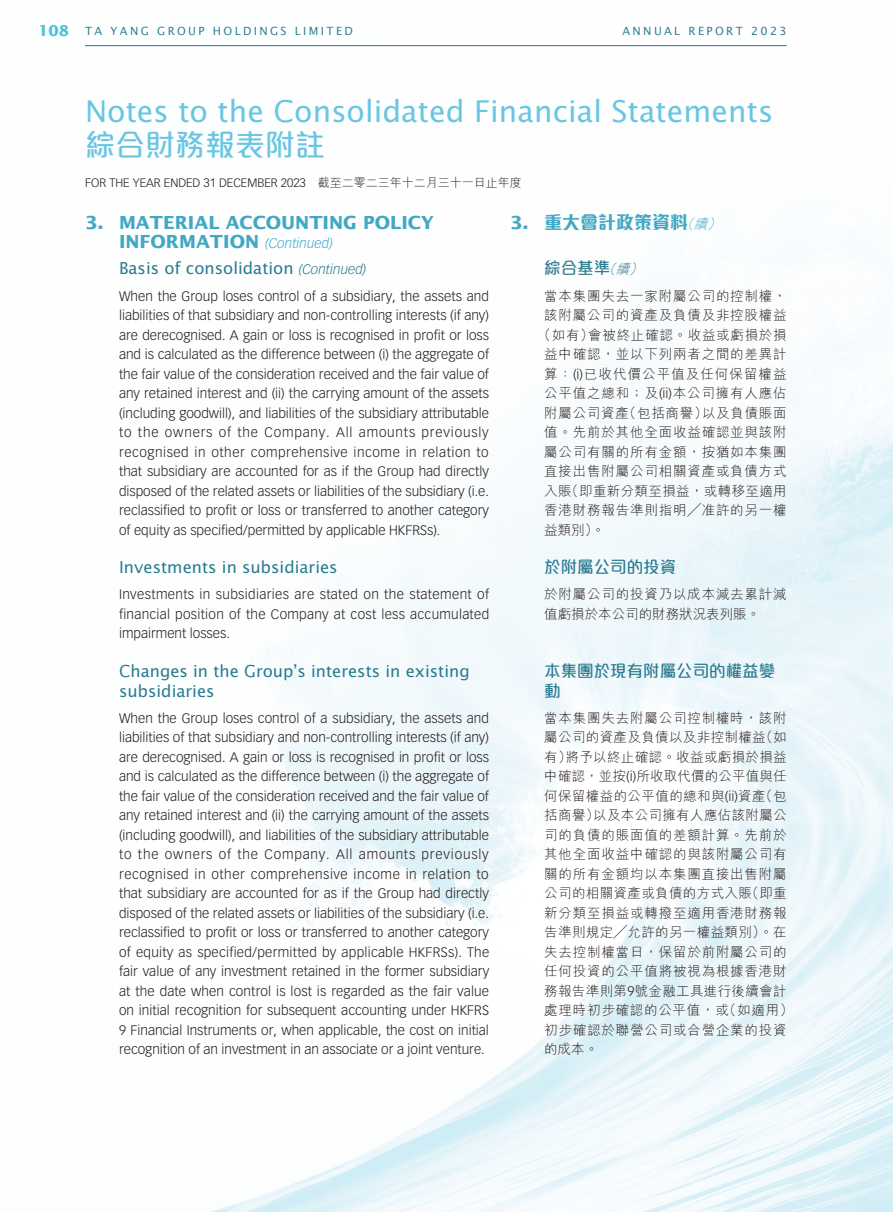
<style>
.page{position:relative;width:893px;height:1212px;background:#fff}
.page>*{position:absolute;margin:0;border:0;box-sizing:border-box;transform-origin:0 0}
.t1{font:30px "Lucida Sans Std";color:#69c6e2}
.t2{font:500 30px "M Elle HK";color:#69c6e2}
.t3{font:700 18px/19.5px "Lucida Sans Std";color:#42a8c3}
.t4{font:800 18px "M Elle HK";color:#42a8c3}
.t5{font:16.5px/19.5px "Lucida Sans Std";color:#297a8f}
.t6{font:500 16.5px/19.5px "M Elle HK";color:#297a8f}
.t7{font:700 15px "Lucida Sans Std";color:#4dc0df}
.t8{font:300 13.5px/19.5px "Vectora LT Std";color:#231916;text-align:justify}
.t9{font:300 13.5px/19.5px "M Hei HK";letter-spacing:.06em;color:#231916}
.t10{font:300 13.5px "M Hei HK";letter-spacing:.025em;color:#231916}
.t11{font:300 12px "Vectora LT Std";color:#231916}
.t12{font:11.25px "Lucida Sans Std";letter-spacing:.21em;color:#297a8f}
.s1{font-family:"M Hei HK"}
.s2{font-family:"Vectora LT Std";font-weight:300;font-style:italic;font-size:13.5px}
.s3{font-family:"Lucida Sans Std";font-weight:700}
.s4{font-family:"M Hei HK";font-weight:300;font-style:italic;font-size:13.5px}
.s5{font-family:"Vectora LT Std"}
</style>
<div class="page">
<img style="left:85px;top:46px;width:808px;height:1166px">
<hr style="left:85px;top:45px;width:702px;height:1px;background:#297a8f">
<p class="t7" style="left:38px;top:22px;width:32px">108</p>
<p class="t12" style="left:85px;top:24px;width:269px">TA YANG GROUP HOLDINGS LIMITED</p>
<p class="t12" style="left:622px;top:24px;width:166px">ANNUAL REPORT 2023</p>
<h1 class="t1" style="left:85px;top:94px;width:690px">Notes to the Consolidated Financial Statements</h1>
<h1 class="t2" style="left:85px;top:130px;width:241px">綜合財務報表附註</h1>
<p class="t11" style="left:85px;top:176px;width:438px">FOR THE YEAR ENDED 31 DECEMBER 2023 <span class="s1">截至二零二三年十二月三十一日止年度</span></p>
<h2 class="t3" style="left:119px;top:213px;width:317px;text-indent:-34px">3. MATERIAL ACCOUNTING POLICY<br>INFORMATION <span class="s2">(Continued)</span></h2>
<p class="t5" style="left:119px;top:259px;width:249px">Basis of consolidation <span class="s2">(Continued)</span></p>
<p class="t8" style="left:119px;top:286px;width:371px">When the Group loses control of a subsidiary, the assets and liabilities of that subsidiary and non-controlling interests (if any) are derecognised. A gain or loss is recognised in profit or loss and is calculated as the difference between (i) the aggregate of the fair value of the consideration received and the fair value of any retained interest and (ii) the carrying amount of the assets (including goodwill), and liabilities of the subsidiary attributable to the owners of the Company. All amounts previously recognised in other comprehensive income in relation to that subsidiary are accounted for as if the Group had directly disposed of the related assets or liabilities of the subsidiary (i.e. reclassified to profit or loss or transferred to another category of equity as specified/permitted by applicable HKFRSs).</p>
<p class="t5" style="left:119px;top:558px;width:220px">Investments in subsidiaries</p>
<p class="t8" style="left:119px;top:585px;width:372px">Investments in subsidiaries are stated on the statement of financial position of the Company at cost less accumulated impairment losses.</p>
<p class="t5" style="left:119px;top:662px;width:352px">Changes in the Group’s interests in existing subsidiaries</p>
<p class="t8" style="left:119px;top:708px;width:372px">When the Group loses control of a subsidiary, the assets and liabilities of that subsidiary and non-controlling interests (if any) are derecognised. A gain or loss is recognised in profit or loss and is calculated as the difference between (i) the aggregate of the fair value of the consideration received and the fair value of any retained interest and (ii) the carrying amount of the assets (including goodwill), and liabilities of the subsidiary attributable to the owners of the Company. All amounts previously recognised in other comprehensive income in relation to that subsidiary are accounted for as if the Group had directly disposed of the related assets or liabilities of the subsidiary (i.e. reclassified to profit or loss or transferred to another category of equity as specified/permitted by applicable HKFRSs). The fair value of any investment retained in the former subsidiary at the date when control is lost is regarded as the fair value on initial recognition for subsequent accounting under HKFRS 9 Financial Instruments or, when applicable, the cost on initial recognition of an investment in an associate or a joint venture.</p>
<h2 class="t4" style="left:510px;top:213px;width:215px"><span class="s3">3.</span> 重大會計政策資料<span class="s4">（續）</span></h2>
<p class="t6" style="left:544px;top:258px;width:103px">綜合基準<span class="s4">（續）</span></p>
<p class="t9" style="left:544px;top:286px;width:244px">當本集團失去一家附屬公司的控制權，</p>
<p class="t9" style="left:544px;top:305px;width:244px">該附屬公司的資產及負債及非控股權益</p>
<p class="t9" style="left:538px;top:325px;width:251px">（如有）會被終止確認。收益或虧損於損</p>
<p class="t9" style="left:544px;top:344px;width:244px">益中確認，並以下列兩者之間的差異計</p>
<p class="t9" style="left:544px;top:364px;width:244px">算：<span class="s5">(i)</span>已收代價公平值及任何保留權益</p>
<p class="t9" style="left:544px;top:383px;width:244px">公平值之總和；及<span class="s5">(ii)</span>本公司擁有人應佔</p>
<p class="t9" style="left:544px;top:403px;width:244px">附屬公司資產（包括商譽）以及負債賬面</p>
<p class="t9" style="left:544px;top:422px;width:244px">值。先前於其他全面收益確認並與該附</p>
<p class="t9" style="left:544px;top:442px;width:244px">屬公司有關的所有金額，按猶如本集團</p>
<p class="t9" style="left:544px;top:461px;width:244px">直接出售附屬公司相關資產或負債方式</p>
<p class="t10" style="left:544px;top:484px;width:244px">入賬（即重新分類至損益，或轉移至適用</p>
<p class="t9" style="left:544px;top:500px;width:244px">香港財務報告準則指明╱准許的另一權</p>
<p class="t9" style="left:544px;top:520px;width:62px">益類別）。</p>
<p class="t6" style="left:544px;top:557px;width:133px">於附屬公司的投資</p>
<p class="t9" style="left:544px;top:584px;width:244px">於附屬公司的投資乃以成本減去累計減值虧損於本公司的財務狀況表列賬。</p>
<p class="t6" style="left:544px;top:661px;width:232px">本集團於現有附屬公司的權益變動</p>
<p class="t9" style="left:544px;top:708px;width:251px">當本集團失去附屬公司控制權時，該附屬公司的資產及負債以及非控制權益（如有）將予以終止確認。收益或虧損於損益中確認，並按<span class="s5">(i)</span>所收取代價的公平值與任何保留權益的公平值的總和與<span class="s5">(ii)</span>資產（包括商譽）以及本公司擁有人應佔該附屬公司的負債的賬面值的差額計算。先前於其他全面收益中確認的與該附屬公司有關的所有金額均以本集團直接出售附屬公司的相關資產或負債的方式入賬（即重新分類至損益或轉撥至適用香港財務報告準則規定╱允許的另一權益類別）。在失去控制權當日，保留於前附屬公司的任何投資的公平值將被視為根據香港財務報告準則第<span class="s5">9</span>號金融工具進行後續會計處理時初步確認的公平值，或（如適用）初步確認於聯營公司或合營企業的投資的成本。</p>
</div>
